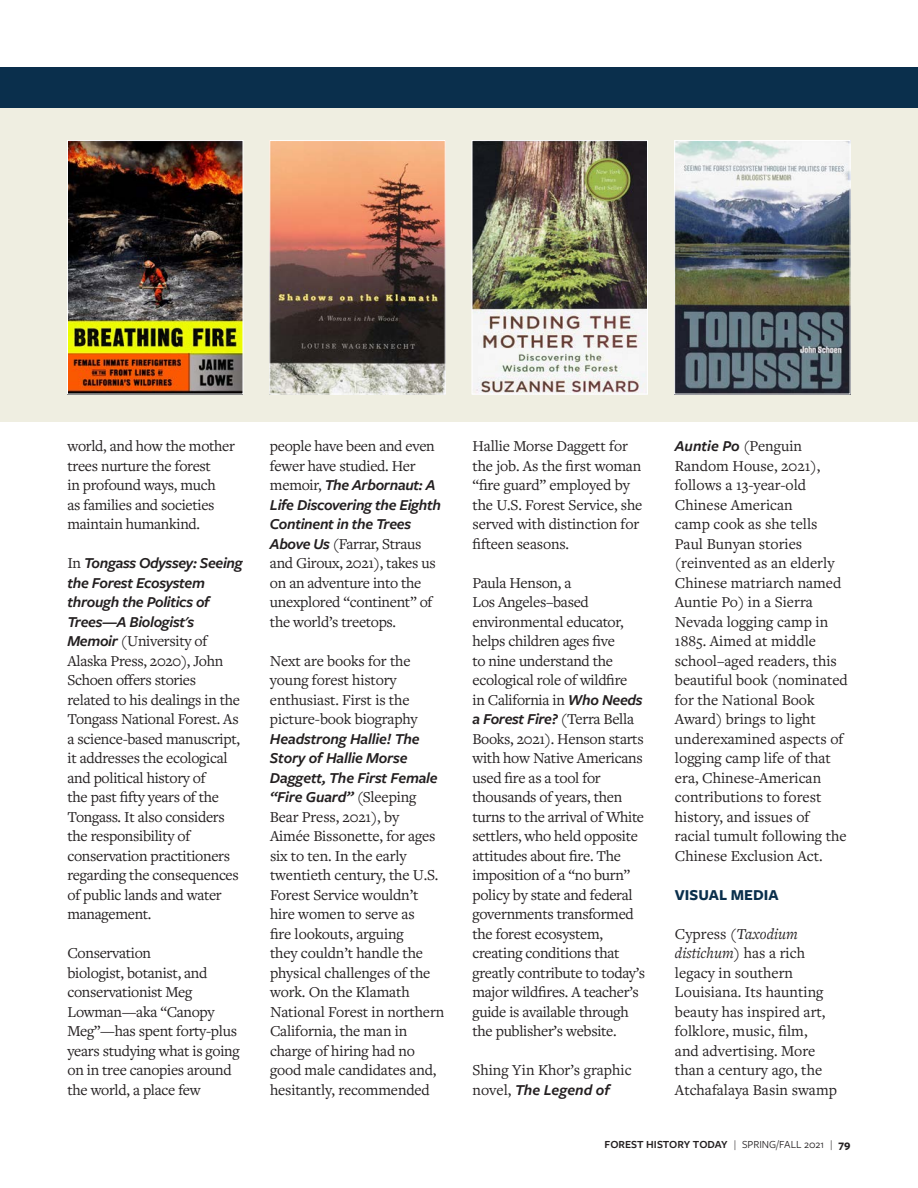
<style>
.page{position:relative;width:918px;height:1188px;background:#fff}
.page>*{position:absolute;margin:0;border:0;box-sizing:border-box;transform-origin:0 0}
.main_body_no_indent{font:15.75px/19.5px "Freight Text Pro";letter-spacing:-.02em;color:#231f20}
.main_body_no_indent-2{font:15.75px/19.5px "Freight Text Pro";color:#231f20}
.main_body_heading{font:700 15.75px "Freight Sans Pro";color:#0a2f4c}
.t1{font:600 11.25px "Freight Sans Pro";letter-spacing:-.005em;color:#231f20}
.s1{font-family:"Freight Sans Pro";font-weight:600;font-style:italic}
.s2{font-style:italic}
.s3{font-family:"Freight Text Pro";font-weight:400}
.s4{font-weight:400}
.s5{font-weight:700}
</style>
<div class="page">
<div style="left:0;top:68px;width:918px;height:40px;background:#0a2f4c"></div>
<div style="left:0;top:108px;width:918px;height:313px;background:#efeee1"></div>
<img style="left:69px;top:142px;width:172px;height:250px">
<div style="left:67px;top:140px;width:176px;height:254px;border:1px solid #fff"></div>
<img style="left:271px;top:142px;width:173px;height:250px">
<div style="left:269px;top:140px;width:177px;height:254px;border:1px solid #fff"></div>
<img style="left:474px;top:142px;width:172px;height:250px">
<div style="left:472px;top:140px;width:176px;height:254px;border:1px solid #fff"></div>
<img style="left:676px;top:142px;width:172px;height:250px">
<div style="left:674px;top:140px;width:176px;height:254px;border:1px solid #fff"></div>
<p class="main_body_no_indent" style="left:68px;top:436px;width:169px">world, and how the mother trees nurture the forest<br>in profound ways, much<br>as families and societies maintain humankind.</p>
<p class="main_body_no_indent" style="left:68px;top:553px;width:177px">In <span class="s1">Tongass Odyssey: Seeing the Forest Ecosystem through the Politics of<br>Trees—A Biologist's<br>Memoir</span> (University of<br>Alaska Press, 2020), John<br>Schoen offers stories related to his dealings in the<br>Tongass National Forest. As a science-based manuscript, it addresses the ecological and political history of<br>the past fifty years of the<br>Tongass. It also considers the responsibility of conservation practitioners regarding the consequences of public lands and water management.</p>
<p class="main_body_no_indent" style="left:68px;top:943px;width:174px">Conservation<br>biologist, botanist, and conservationist Meg<br>Lowman—aka “Canopy<br>Meg”—has spent forty-plus years studying what is going on in tree canopies around the world, a place few</p>
<p class="main_body_no_indent" style="left:270px;top:436px;width:173px">people have been and even fewer have studied. Her memoir, <span class="s1">The Arbornaut: A<br>Life Discovering the Eighth<br>Continent in the Trees<br>Above Us</span> (Farrar, Straus and Giroux, 2021), takes us on an adventure into the unexplored “continent” of the world’s treetops.</p>
<p class="main_body_no_indent" style="left:270px;top:651px;width:176px">Next are books for the young forest history enthusiast. First is the picture-book biography<br><span class="s1">Headstrong Hallie! The<br>Story of Hallie Morse<br>Daggett, The First Female “Fire Guard”</span> (Sleeping<br>Bear Press, 2021), by<br>Aimée Bissonette, for ages six to ten. In the early twentieth century, the U.S.<br>Forest Service wouldn’t hire women to serve as<br>fire lookouts, arguing<br>they couldn’t handle the physical challenges of the work. On the Klamath<br>National Forest in northern<br>California, the man in charge of hiring had no good male candidates and, hesitantly, recommended</p>
<p class="main_body_no_indent" style="left:472px;top:436px;width:172px">Hallie Morse Daggett for the job. As the first woman “fire guard” employed by the U.S. Forest Service, she served with distinction for fifteen seasons.</p>
<p class="main_body_no_indent" style="left:472px;top:573px;width:174px">Paula Henson, a<br>Los Angeles–based environmental educator, helps children ages five<br>to nine understand the ecological role of wildfire<br>in California in <span class="s1">Who Needs a Forest Fire?</span> (Terra Bella<br>Books, 2021). Henson starts with how Native Americans used fire as a tool for thousands of years, then turns to the arrival of White settlers, who held opposite attitudes about fire. The imposition of a “no burn” policy by state and federal governments transformed the forest ecosystem, creating conditions that greatly contribute to today’s major wildfires. A teacher’s guide is available through the publisher’s website.</p>
<p class="main_body_no_indent-2" style="left:472px;top:1060px;width:161px">Shing Yin Khor’s graphic novel, <span class="s1">The Legend of</span></p>
<p class="main_body_no_indent-2" style="left:675px;top:436px;width:174px"><span class="s1">Auntie Po</span> (Penguin<br>Random House, 2021), follows a 13-year-old<br>Chinese American<br>camp cook as she tells<br>Paul Bunyan stories (reinvented as an elderly<br>Chinese matriarch named<br>Auntie Po) in a Sierra<br>Nevada logging camp in<br>1885. Aimed at middle school–aged readers, this beautiful book (nominated for the National Book<br>Award) brings to light underexamined aspects of logging camp life of that era, Chinese-American contributions to forest history, and issues of racial tumult following the<br>Chinese Exclusion Act.</p>
<p class="main_body_heading" style="left:675px;top:884px;width:105px">VISUAL MEDIA</p>
<p class="main_body_no_indent-2" style="left:675px;top:924px;width:164px">Cypress (<span class="s2">Taxodium distichum</span>) has a rich legacy in southern<br>Louisiana. Its haunting beauty has inspired art, folklore, music, film,<br>and advertising. More than a century ago, the<br>Atchafalaya Basin swamp</p>
<p class="t1" style="left:605px;top:1136px;width:247px">FOREST HISTORY TODAY <span class="s3">|</span> <span class="s4">SPRING/FALL 2021</span> <span class="s3">|</span> <span class="s5">79</span></p>
</div>
